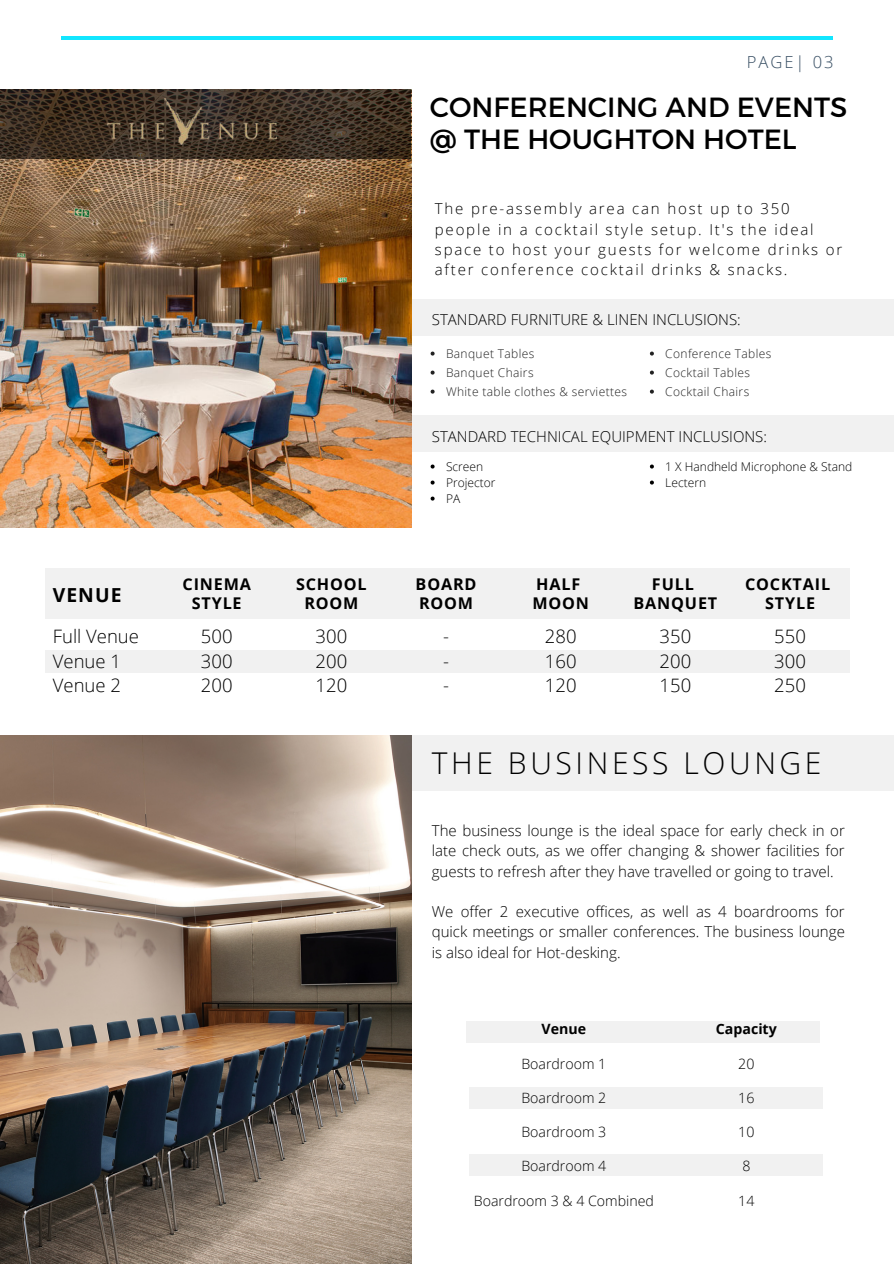
<style>
.page{position:relative;width:894px;height:1264px;background:#fff}
.page>*{position:absolute;margin:0;border:0;box-sizing:border-box;transform-origin:0 0}
.t1{font:300 30px "Open Sans";letter-spacing:.12em;color:#000}
.t2{font:27.75px/31.2px "Montserrat";color:#000}
.t3{font:700 19.35px "Open Sans";letter-spacing:.05em;color:#000}
.t4{font:300 18.45px/24.6px "Open Sans";color:#000;text-align:justify}
.t5{font:300 16.5px "Open Sans";letter-spacing:.12em;color:#364d62}
.t6{font:700 16.2px/18.9px "Open Sans";letter-spacing:.05em;color:#000;text-align:center}
.t7{font:300 15px/20.2px "Open Sans";color:#000;text-align:justify}
.t8{font:300 15px/20.2px "Open Sans";letter-spacing:.12em;color:#000}
.t9{font:300 14.1px "Open Sans";color:#000}
.t10{font:700 14.1px "Open Sans";color:#000}
.t11{font:300 12px/19px "Open Sans";letter-spacing:.03em;color:#222}
.t12{font:300 12px/16px "Open Sans";color:#000}
</style>
<div class="page">
<div style="left:45px;top:568px;width:804px;height:51px;background:#f1f1f1"></div>
<div style="left:45px;top:650px;width:804px;height:23px;background:#f1f1f1"></div>
<div style="left:394px;top:735px;width:499px;height:55px;background:#f1f1f1"></div>
<img style="left:0;top:735px;width:411px;height:528px">
<div style="left:411px;top:299px;width:482px;height:36px;background:#f1f1f1"></div>
<div style="left:411px;top:416px;width:482px;height:36px;background:#f1f1f1"></div>
<div style="left:466px;top:1020px;width:353px;height:22px;background:#f1f1f1"></div>
<div style="left:469px;top:1086px;width:353px;height:22px;background:#f1f1f1"></div>
<div style="left:469px;top:1153px;width:353px;height:22px;background:#f1f1f1"></div>
<hr style="left:61px;top:37px;width:771px;height:3px;background:#12e6ff">
<img style="left:0;top:159px;width:411px;height:368px">
<svg style="left:0;top:89px;width:411px;height:70px;background:#3b2e22"></svg>
<img style="left:106px;top:98px;width:170px;height:46px">
<svg style="left:430px;top:351px;width:4px;height:4px"></svg>
<svg style="left:430px;top:370px;width:4px;height:4px"></svg>
<svg style="left:430px;top:389px;width:4px;height:4px"></svg>
<svg style="left:430px;top:464px;width:4px;height:4px"></svg>
<svg style="left:430px;top:480px;width:4px;height:4px"></svg>
<svg style="left:430px;top:496px;width:4px;height:4px"></svg>
<svg style="left:649px;top:351px;width:4px;height:4px"></svg>
<svg style="left:649px;top:370px;width:4px;height:4px"></svg>
<svg style="left:649px;top:389px;width:4px;height:4px"></svg>
<svg style="left:649px;top:464px;width:4px;height:4px"></svg>
<svg style="left:649px;top:480px;width:4px;height:4px"></svg>
<p class="t3" style="left:53px;top:581px;width:70px">VENUE</p>
<p class="t4" style="left:53px;top:623px;width:88px;text-align:left">Full Venue<br>Venue 1<br>Venue 2</p>
<p class="t6" style="left:182px;top:574px;width:70px">CINEMA<br>STYLE</p>
<p class="t4" style="left:201px;top:623px;width:33px">500<br>300<br>200</p>
<p class="t6" style="left:296px;top:574px;width:72px">SCHOOL<br>ROOM</p>
<p class="t4" style="left:315px;top:623px;width:33px">300<br>200<br>120</p>
<p class="t5" style="left:746px;top:51px;width:88px">PAGE| 03</p>
<h2 class="t2" style="left:429px;top:92px;width:419px">CONFERENCING AND EVENTS @ THE HOUGHTON HOTEL</h2>
<p class="t8" style="left:434px;top:198px;width:409px">The pre-assembly area can host up to 350 people in a cocktail style setup. It's the ideal space to host your guests for welcome drinks or after conference cocktail drinks &amp; snacks.</p>
<p class="t7" style="left:431px;top:309px;width:310px">STANDARD FURNITURE &amp; LINEN INCLUSIONS:</p>
<p class="t11" style="left:446px;top:343px;width:182px">Banquet Tables<br>Banquet Chairs<br>White table clothes &amp; serviettes</p>
<p class="t11" style="left:665px;top:343px;width:108px">Conference Tables<br>Cocktail Tables<br>Cocktail Chairs</p>
<p class="t7" style="left:431px;top:425px;width:336px">STANDARD TECHNICAL EQUIPMENT INCLUSIONS:</p>
<p class="t12" style="left:446px;top:458px;width:51px">Screen<br>Projector<br>PA</p>
<p class="t6" style="left:415px;top:574px;width:62px;text-align:left">BOARD<br>ROOM</p>
<p class="t4" style="left:443px;top:623px;width:7px">- - -</p>
<p class="t6" style="left:532px;top:574px;width:58px;text-align:left">HALF<br>MOON</p>
<p class="t4" style="left:544px;top:623px;width:33px">280<br>160<br>120</p>
<p class="t12" style="left:665px;top:458px;width:188px">1 X Handheld Microphone &amp; Stand<br>Lectern</p>
<p class="t6" style="left:633px;top:574px;width:85px">FULL<br>BANQUET</p>
<p class="t4" style="left:659px;top:623px;width:33px">350<br>200<br>150</p>
<p class="t6" style="left:744px;top:574px;width:87px">COCKTAIL<br>STYLE</p>
<p class="t4" style="left:774px;top:623px;width:33px">550<br>300<br>250</p>
<h1 class="t1" style="left:431px;top:742px;width:391px">THE BUSINESS LOUNGE</h1>
<p class="t7" style="left:431px;top:820px;width:414px">The business lounge is the ideal space for early check in or late check outs, as we offer changing &amp; shower facilities for guests to refresh after they have travelled or going to travel.</p>
<p class="t7" style="left:431px;top:901px;width:414px">We offer 2 executive offices, as well as 4 boardrooms for quick meetings or smaller conferences. The business lounge is also ideal for Hot-desking.</p>
<p class="t10" style="left:541px;top:1019px;width:46px">Venue</p>
<p class="t9" style="left:521px;top:1053px;width:86px">Boardroom 1</p>
<p class="t9" style="left:521px;top:1088px;width:86px">Boardroom 2</p>
<p class="t9" style="left:521px;top:1122px;width:86px">Boardroom 3</p>
<p class="t9" style="left:521px;top:1156px;width:86px">Boardroom 4</p>
<p class="t9" style="left:473px;top:1190px;width:181px">Boardroom 3 &amp; 4 Combined</p>
<p class="t10" style="left:715px;top:1019px;width:62px">Capacity</p>
<p class="t9" style="left:738px;top:1053px;width:18px">20</p>
<p class="t9" style="left:738px;top:1088px;width:18px">16</p>
<p class="t9" style="left:738px;top:1122px;width:18px">10</p>
<p class="t9" style="left:742px;top:1156px;width:10px">8</p>
<p class="t9" style="left:738px;top:1190px;width:18px">14</p>
</div>
